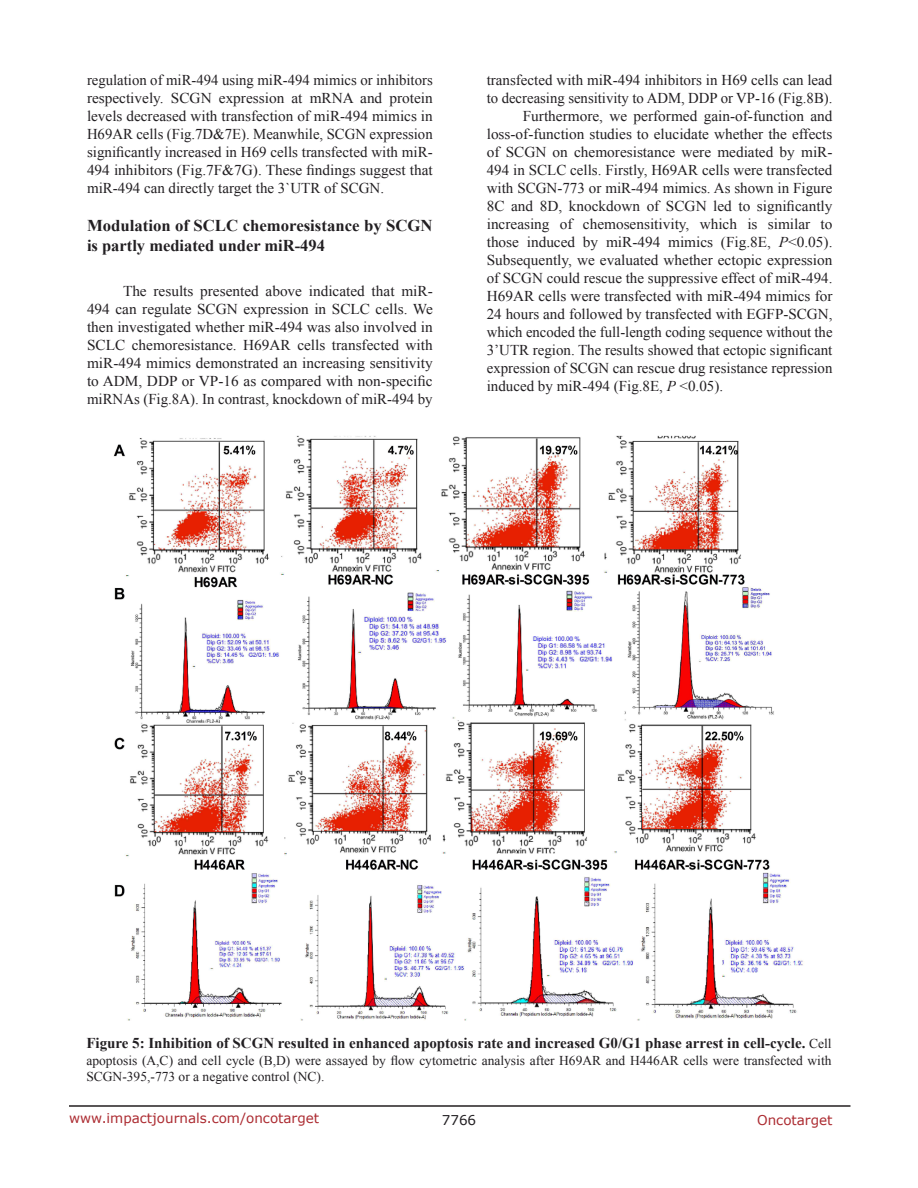
<style>
.page{position:relative;width:918px;height:1188px;background:#fff}
.page>*{position:absolute;margin:0;border:0;box-sizing:border-box;transform-origin:0 0}
.SubHeading{font:700 16.5px/19.8px "Times New Roman";color:#221f22}
.BodyText{font:15px/18px "Times New Roman";color:#221f22;text-align:justify}
.FigureText{font:700 15px "Times New Roman";color:#221f22}
.FigureText-2{font:13.5px/16.2px "Times New Roman";color:#221f22}
.t1{font:13.5px "Verdana";color:#ac2b31}
.t2{font:13.5px "Verdana";color:#221f22}
.s1{font-style:italic}
.s2{font-weight:400;font-size:13.5px}
</style>
<div class="page">
<hr style="left:69px;top:1105px;width:781px;height:2px;background:#231f20">
<img style="left:113px;top:435px;width:691px;height:586px">
<p class="BodyText" style="left:87px;top:71px;width:347px">regulation of miR-494 using miR-494 mimics or inhibitors respectively. SCGN expression at mRNA and protein levels decreased with transfection of miR-494 mimics in H69AR cells (Fig.7D&amp;7E). Meanwhile, SCGN expression significantly increased in H69 cells transfected with miR-494 inhibitors (Fig.7F&amp;7G). These findings suggest that miR-494 can directly target the 3`UTR of SCGN.</p>
<p class="SubHeading" style="left:87px;top:215px;width:347px">Modulation of SCLC chemoresistance by SCGN is partly mediated under miR-494</p>
<p class="BodyText" style="left:87px;top:282px;width:347px;text-indent:36px">The results presented above indicated that miR-494 can regulate SCGN expression in SCLC cells. We then investigated whether miR-494 was also involved in SCLC chemoresistance. H69AR cells transfected with miR-494 mimics demonstrated an increasing sensitivity to ADM, DDP or VP-16 as compared with non-specific miRNAs (Fig.8A). In contrast, knockdown of miR-494 by</p>
<p class="BodyText" style="left:487px;top:71px;width:347px">transfected with miR-494 inhibitors in H69 cells can lead to decreasing sensitivity to ADM, DDP or VP-16 (Fig.8B).</p>
<p class="BodyText" style="left:487px;top:107px;width:347px;text-indent:36px">Furthermore, we performed gain-of-function and loss-of-function studies to elucidate whether the effects of SCGN on chemoresistance were mediated by miR-494 in SCLC cells. Firstly, H69AR cells were transfected with SCGN-773 or miR-494 mimics. As shown in Figure 8C and 8D, knockdown of SCGN led to significantly increasing of chemosensitivity, which is similar to those induced by miR-494 mimics (Fig.8E, <span class="s1">P</span>&lt;0.05).<br>Subsequently, we evaluated whether ectopic expression of SCGN could rescue the suppressive effect of miR-494.<br>H69AR cells were transfected with miR-494 mimics for 24 hours and followed by transfected with EGFP-SCGN, which encoded the full-length coding sequence without the 3’UTR region. The results showed that ectopic significant expression of SCGN can rescue drug resistance repression induced by miR-494 (Fig.8E, <span class="s1">P</span> &lt;0.05).</p>
<p class="FigureText" style="left:86px;top:1033px;width:747px">Figure 5: Inhibition of SCGN resulted in enhanced apoptosis rate and increased G0/G1 phase arrest in cell-cycle. <span class="s2">Cell</span></p>
<p class="FigureText-2" style="left:86px;top:1052px;width:747px">apoptosis (A,C) and cell cycle (B,D) were assayed by flow cytometric analysis after H69AR and H446AR cells were transfected with<br>SCGN-395,-773 or a negative control (NC).</p>
<p class="t1" style="left:69px;top:1109px;width:252px">www.impactjournals.com/oncotarget</p>
<p class="t2" style="left:442px;top:1111px;width:36px">7766</p>
<p class="t1" style="left:757px;top:1111px;width:77px">Oncotarget</p>
</div>
